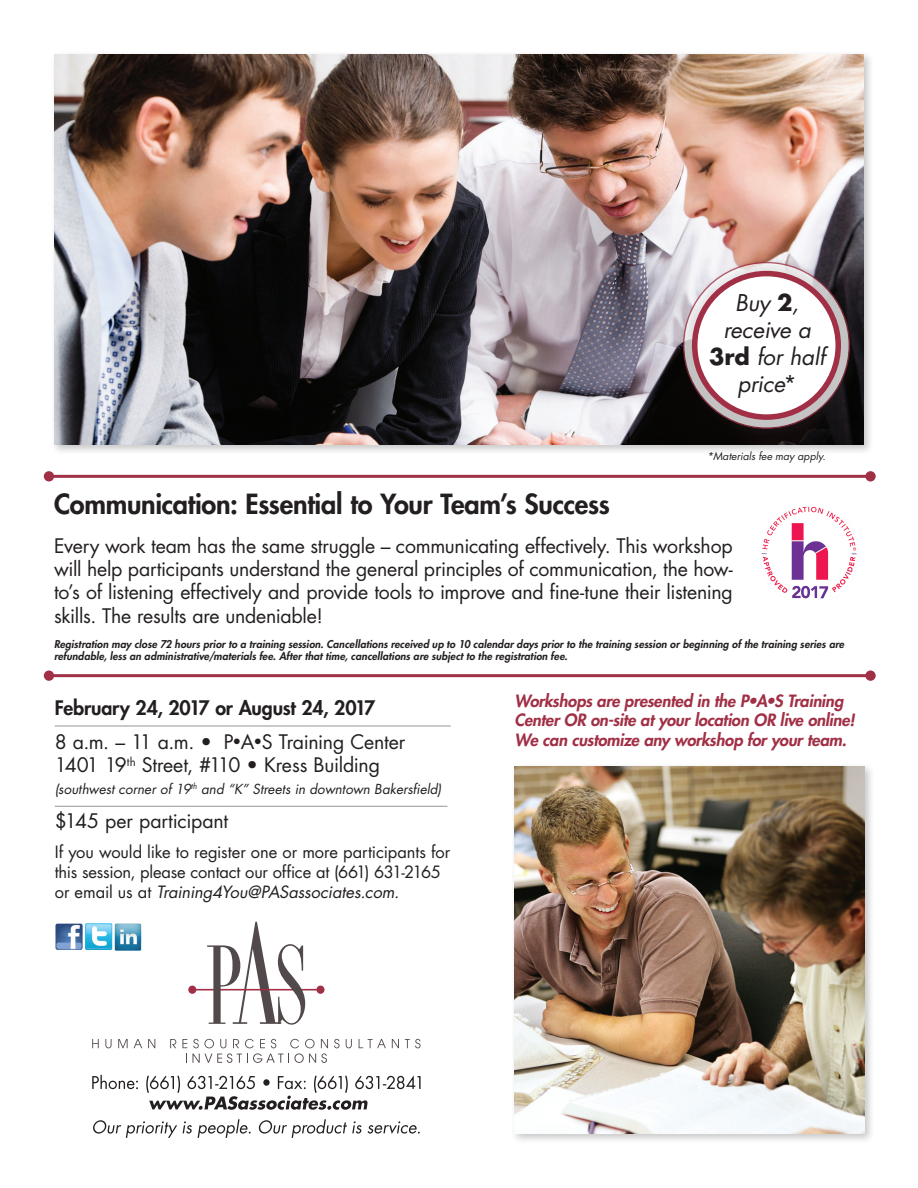
<style>
.page{position:relative;width:918px;height:1188px;background:#fff}
.page>*{position:absolute;margin:0;border:0;box-sizing:border-box;transform-origin:0 0}
.t1{font:800 27px "Futura Std";letter-spacing:-.01em;color:#231f20}
.t2{font:italic 22.5px/27px "Futura Std";letter-spacing:-.01em;color:#231f20;text-align:center}
.t3{font:19.5px/23.4px "Futura Std";letter-spacing:-.015em;color:#231f20;text-align:justify}
.t4{font:800 19.5px "Futura Std";letter-spacing:-.01em;color:#231f20}
.t5{font:16.5px/19.8px "Futura Std";letter-spacing:-.01em;color:#231f20}
.t6{font:italic 800 16.5px/19.8px "Futura Std";letter-spacing:-.015em;color:#a12f45}
.t7{font:italic 13.5px "Futura Std";letter-spacing:.005em;color:#231f20}
.t8{font:italic 800 10.5px/12.6px "Futura Std";letter-spacing:.01em;color:#231f20}
.t9{font:italic 10.5px "Futura Std";color:#231f20}
.s1{font-weight:700;font-style:normal}
.s2{font-style:normal}
.s3{font-size:15px}
.s4{font-style:italic}
</style>
<div class="page">
<div style="left:50px;top:50px;width:824px;height:405px;background:#231f20;opacity:.25"></div>
<img style="left:54px;top:54px;width:810px;height:391px">
<div style="left:44px;top:671px;width:10px;height:10px;background:#a12f45;border-radius:50%"></div>
<hr style="left:54px;top:674px;width:816px;height:3px;background:#a12f45">
<div style="left:865px;top:671px;width:11px;height:10px;background:#a12f45;border-radius:50%"></div>
<div style="left:44px;top:471px;width:10px;height:11px;background:#a12f45;border-radius:50%"></div>
<hr style="left:54px;top:475px;width:815px;height:3px;background:#a12f45">
<div style="left:865px;top:471px;width:11px;height:11px;background:#a12f45;border-radius:50%"></div>
<hr style="left:55px;top:726px;width:396px;height:1px;background:#939598">
<hr style="left:55px;top:806px;width:392px;height:1px;background:#939598">
<div style="left:511px;top:763px;width:364px;height:381px;background:#231f20;opacity:.25"></div>
<img style="left:514px;top:766px;width:351px;height:368px">
<svg style="left:188px;top:922px;width:137px;height:103px"></svg>
<svg style="left:92px;top:1039px;width:7px;height:9px"></svg>
<svg style="left:105px;top:1039px;width:7px;height:9px"></svg>
<svg style="left:118px;top:1039px;width:10px;height:9px"></svg>
<svg style="left:134px;top:1039px;width:8px;height:9px"></svg>
<svg style="left:148px;top:1039px;width:7px;height:9px"></svg>
<svg style="left:170px;top:1039px;width:6px;height:9px"></svg>
<svg style="left:334px;top:1039px;width:6px;height:9px"></svg>
<svg style="left:346px;top:1039px;width:6px;height:9px"></svg>
<svg style="left:359px;top:1039px;width:27px;height:9px"></svg>
<svg style="left:392px;top:1039px;width:7px;height:9px"></svg>
<svg style="left:405px;top:1039px;width:16px;height:9px"></svg>
<svg style="left:182px;top:1039px;width:146px;height:24px"></svg>
<svg style="left:92px;top:1075px;width:329px;height:35px"></svg>
<svg style="left:93px;top:1119px;width:327px;height:19px"></svg>
<img style="left:55px;top:923px;width:28px;height:27px">
<img style="left:85px;top:923px;width:28px;height:27px">
<img style="left:114px;top:923px;width:28px;height:28px">
<img style="left:761px;top:506px;width:96px;height:93px">
<div style="left:679px;top:258px;width:183px;height:182px;background:#231f20;opacity:.5"></div>
<svg style="left:684px;top:263px;width:165px;height:165px;background:#c5aeb3"></svg>
<div style="left:695px;top:274px;width:143px;height:143px;background:#fff;border-radius:50%"></div>
<div style="left:692px;top:271px;width:149px;height:149px;border:6px solid #a12f45;border-radius:50%"></div>
<p class="t2" style="left:709px;top:290px;width:118px">Buy <span class="s1">2</span>, receive a<br><span class="s1">3rd</span> for half price<span class="s2">*</span></p>
<p class="t9" style="left:707px;top:450px;width:120px">*Materials fee may apply.</p>
<p class="t1" style="left:54px;top:487px;width:557px">Communication: Essential to Your Team’s Success</p>
<p class="t3" style="left:54px;top:534px;width:680px">Every work team has the same struggle – communicating effectively. This workshop will help participants understand the general principles of communication, the how&shy;to’s of listening effectively and provide tools to improve and fine-tune their listening skills. The results are undeniable!</p>
<p class="t8" style="left:54px;top:638px;width:792px">Registration may close 72 hours prior to a training session. Cancellations received up to 10 calendar days prior to the training session or beginning of the training series are refundable, less an administrative/materials fee. After that time, cancellations are subject to the registration fee.</p>
<p class="t4" style="left:55px;top:696px;width:322px">February 24, 2017 or August 24, 2017</p>
<p class="t3" style="left:55px;top:730px;width:352px">8 a.m. – 11 a.m. • P<span class="s3">•</span>A<span class="s3">•</span>S Training Center</p>
<p class="t3" style="left:55px;top:754px;width:327px">1401 19<sup>th</sup> Street, #110 • Kress Building</p>
<p class="t7" style="left:55px;top:780px;width:388px">(southwest corner of 19<sup>th</sup> and “K” Streets in downtown Bakersfield)</p>
<p class="t3" style="left:55px;top:809px;width:175px">$145 per participant</p>
<p class="t5" style="left:55px;top:842px;width:397px">If you would like to register one or more participants for this session, please contact our office at (661) 631-2165 or email us at <span class="s4">Training4You@PASassociates.com.</span></p>
<p class="t6" style="left:514px;top:691px;width:342px">Workshops are presented in the P•A•S Training<br>Center OR on-site at your location OR live online!<br>We can customize any workshop for your team.</p>
</div>
